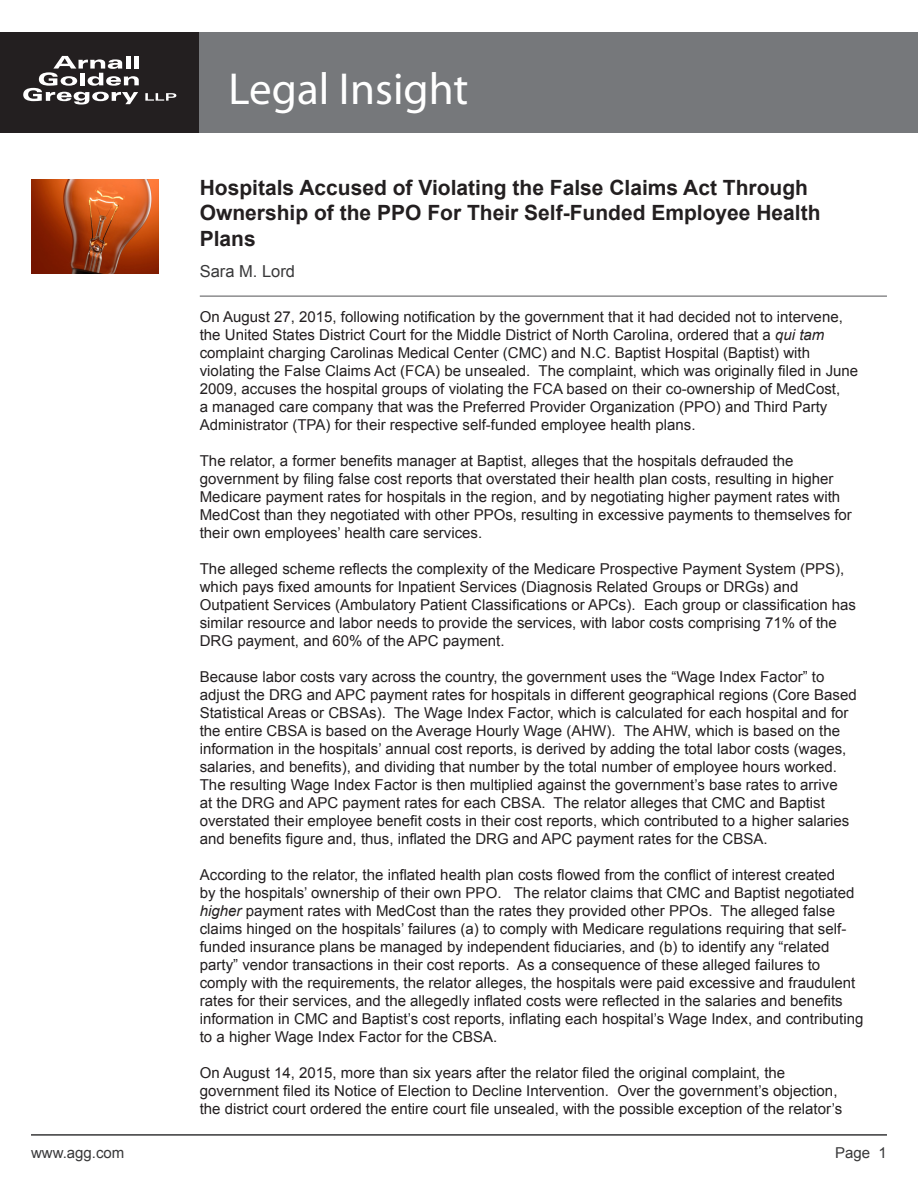
<style>
.page{position:relative;width:918px;height:1188px;background:#fff}
.page>*{position:absolute;margin:0;border:0;box-sizing:border-box;transform-origin:0 0}
.t1{font:45px "Myriad Pro";color:#fff}
.t2{font:700 21px/25.2px "Arial";color:#231f20}
.t3{font:16.5px "Arial";color:#383839}
.Regular_text{font:15px/18px "Arial";color:#231f20}
.t4{font:15px "Arial";color:#383839}
.s1{font-style:italic}
</style>
<div class="page">
<div style="left:0;top:32px;width:200px;height:101px;background:#231f20"></div>
<svg style="left:23px;top:56px;width:116px;height:49px"></svg>
<svg style="left:145px;top:93px;width:31px;height:8px"></svg>
<div style="left:200px;top:32px;width:718px;height:101px;background:#76787b"></div>
<hr style="left:31px;top:1134px;width:856px;height:2px;background:#383839">
<img style="left:31px;top:180px;width:128px;height:94px">
<hr style="left:200px;top:296px;width:687px;height:1px;background:#535355">
<h1 class="t1" style="left:229px;top:61px;width:241px">Legal Insight</h1>
<p class="t2" style="left:200px;top:176px;width:622px">Hospitals Accused of Violating the False Claims Act Through<br>Ownership of the PPO For Their Self-Funded Employee Health<br>Plans</p>
<p class="t3" style="left:200px;top:261px;width:97px">Sara M. Lord</p>
<p class="Regular_text" style="left:200px;top:308px;width:660px">On August 27, 2015, following notification by the government that it had decided not to intervene, the United States District Court for the Middle District of North Carolina, ordered that a <span class="s1">qui tam </span>complaint charging Carolinas Medical Center (CMC) and N.C. Baptist Hospital (Baptist) with violating the False Claims Act (FCA) be unsealed. The complaint, which was originally filed in June 2009, accuses the hospital groups of violating the FCA based on their co-ownership of MedCost,<br>a managed care company that was the Preferred Provider Organization (PPO) and Third Party Administrator (TPA) for their respective self-funded employee health plans.</p>
<p class="Regular_text" style="left:200px;top:452px;width:654px">The relator, a former benefits manager at Baptist, alleges that the hospitals defrauded the government by filing false cost reports that overstated their health plan costs, resulting in higher Medicare payment rates for hospitals in the region, and by negotiating higher payment rates with MedCost than they negotiated with other PPOs, resulting in excessive payments to themselves for their own employees’ health care services.</p>
<p class="Regular_text" style="left:200px;top:560px;width:658px">The alleged scheme reflects the complexity of the Medicare Prospective Payment System (PPS), which pays fixed amounts for Inpatient Services (Diagnosis Related Groups or DRGs) and Outpatient Services (Ambulatory Patient Classifications or APCs). Each group or classification has similar resource and labor needs to provide the services, with labor costs comprising 71% of the DRG payment, and 60% of the APC payment.</p>
<p class="Regular_text" style="left:200px;top:668px;width:658px">Because labor costs vary across the country, the government uses the “Wage Index Factor” to adjust the DRG and APC payment rates for hospitals in different geographical regions (Core Based Statistical Areas or CBSAs). The Wage Index Factor, which is calculated for each hospital and for the entire CBSA is based on the Average Hourly Wage (AHW). The AHW, which is based on the information in the hospitals’ annual cost reports, is derived by adding the total labor costs (wages, salaries, and benefits), and dividing that number by the total number of employee hours worked.<br>The resulting Wage Index Factor is then multiplied against the government’s base rates to arrive<br>at the DRG and APC payment rates for each CBSA. The relator alleges that CMC and Baptist overstated their employee benefit costs in their cost reports, which contributed to a higher salaries and benefits figure and, thus, inflated the DRG and APC payment rates for the CBSA.</p>
<p class="Regular_text" style="left:200px;top:866px;width:665px">According to the relator, the inflated health plan costs flowed from the conflict of interest created<br>by the hospitals’ ownership of their own PPO. The relator claims that CMC and Baptist negotiated <span class="s1">higher</span> payment rates with MedCost than the rates they provided other PPOs. The alleged false claims hinged on the hospitals’ failures (a) to comply with Medicare regulations requiring that self&shy;funded insurance plans be managed by independent fiduciaries, and (b) to identify any “related party” vendor transactions in their cost reports. As a consequence of these alleged failures to comply with the requirements, the relator alleges, the hospitals were paid excessive and fraudulent rates for their services, and the allegedly inflated costs were reflected in the salaries and benefits information in CMC and Baptist’s cost reports, inflating each hospital’s Wage Index, and contributing to a higher Wage Index Factor for the CBSA.</p>
<p class="Regular_text" style="left:200px;top:1064px;width:644px">On August 14, 2015, more than six years after the relator filed the original complaint, the government filed its Notice of Election to Decline Intervention. Over the government’s objection, the district court ordered the entire court file unsealed, with the possible exception of the relator’s</p>
<p class="t4" style="left:31px;top:1142px;width:95px">www.agg.com</p>
<p class="t4" style="left:835px;top:1142px;width:53px">Page 1</p>
</div>
